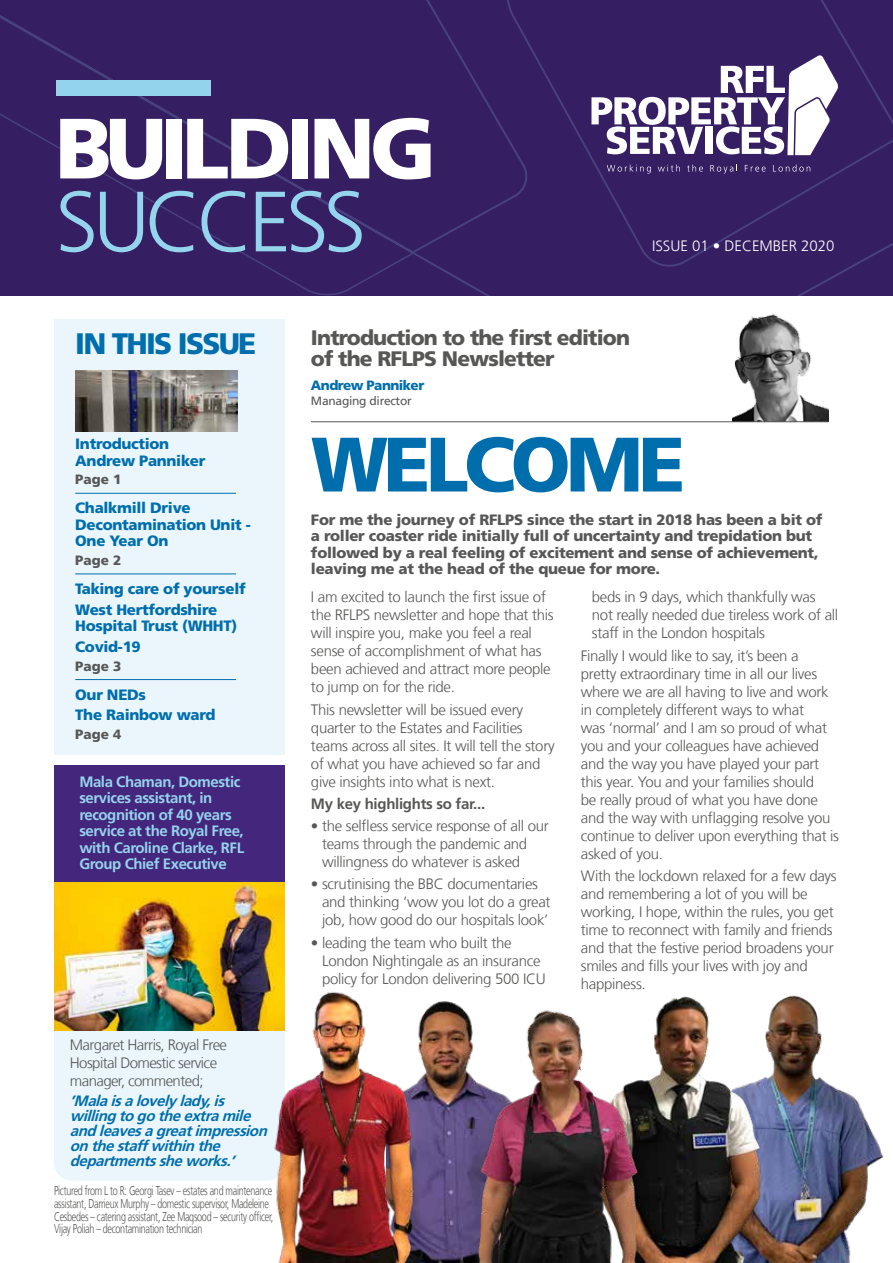
<style>
.page{position:relative;width:893px;height:1263px;background:#fff}
.page>*{position:absolute;margin:0;border:0;box-sizing:border-box;transform-origin:0 0}
.t1{font:900 85.35px "Frutiger LT Com";letter-spacing:-.08em;color:#fff}
.t2{font:300 85.35px "Frutiger LT Com";letter-spacing:-.06em;color:#94d4ed}
.t3{font:900 76.95px "Frutiger LT Com";letter-spacing:-.06em;color:#006ead}
.t4{font:900 29.55px "Frutiger LT Com";letter-spacing:-.06em;color:#006ead}
.t5{font:900 21px/21px "Frutiger LT Com";letter-spacing:-.04em;color:#575756}
.t6{font:300 15px/18px "Frutiger LT Com";letter-spacing:-.02em;color:#575756}
.t7{font:900 15px/16.5px "Frutiger LT Com";letter-spacing:-.02em;color:#575757}
.t8{font:900 15px/16.5px "Frutiger LT Com";letter-spacing:-.02em;color:#006ead}
.t9{font:700 15px/16.5px "Frutiger LT Com";letter-spacing:-.03em;color:#94d4ed}
.t10{font:italic 700 15px/15px "Frutiger";color:#006ead}
.t11{font:300 15px/18px "Frutiger LT Com";letter-spacing:-.04em;color:#575756}
.t12{font:700 15px "Frutiger LT Com";letter-spacing:-.02em;color:#575756}
.t13{font:300 15px "Frutiger LT Com";color:#fff}
.t14{font:900 13.5px "Frutiger LT Com";color:#575756}
.t15{font:900 13.5px "Frutiger LT Com";letter-spacing:-.04em;color:#006ead}
.t16{font:300 12.6px/12.6px "Frutiger LT Com";letter-spacing:-.03em;color:#575756;scale:.71 1}
.t17{font:12px "Frutiger LT Com";letter-spacing:-.02em;color:#575757}
</style>
<div class="page">
<img style="left:733px;top:314px;width:95px;height:107px">
<img style="left:796px;top:995px;width:88px;height:268px">
<div style="left:54px;top:998px;width:231px;height:182px;background:#eaf6fb;border-radius:18px"></div>
<div style="left:0;top:0;width:893px;height:296px;background:#361e62"></div>
<div style="left:0;top:6px;width:416px;height:290px;background:#361e62"></div>
<div style="left:504px;top:0;width:389px;height:268px;background:#361e62"></div>
<div style="left:56px;top:81px;width:155px;height:15px;background:#93d3ec"></div>
<svg style="left:773px;top:164px;width:37px;height:8px"></svg>
<svg style="left:745px;top:165px;width:21px;height:7px"></svg>
<svg style="left:710px;top:164px;width:27px;height:9px"></svg>
<svg style="left:687px;top:164px;width:16px;height:8px"></svg>
<svg style="left:658px;top:164px;width:22px;height:8px"></svg>
<svg style="left:607px;top:164px;width:44px;height:9px"></svg>
<svg style="left:591px;top:55px;width:247px;height:100px"></svg>
<div style="left:54px;top:319px;width:231px;height:436px;background:#eaf6fb"></div>
<img style="left:75px;top:370px;width:162px;height:62px">
<hr style="left:75px;top:493px;width:161px;height:1px;background:#006ead">
<hr style="left:75px;top:573px;width:161px;height:1px;background:#006ead">
<hr style="left:75px;top:679px;width:161px;height:1px;background:#006ead">
<hr style="left:311px;top:421px;width:517px;height:1px;background:#575757">
<div style="left:54px;top:765px;width:231px;height:137px;background:#45267d"></div>
<img style="left:54px;top:882px;width:231px;height:148px">
<img style="left:669px;top:995px;width:127px;height:268px">
<img style="left:434px;top:1001px;width:21px;height:262px">
<img style="left:269px;top:983px;width:165px;height:280px">
<img style="left:455px;top:1002px;width:214px;height:261px">
<h1 class="t1" style="left:55px;top:97px;width:383px">BUILDING</h1>
<h1 class="t2" style="left:55px;top:172px;width:312px">SUCCESS</h1>
<p class="t13" style="left:652px;top:237px;width:184px">ISSUE 01 • DECEMBER 2020</p>
<h3 class="t4" style="left:75px;top:326px;width:183px">IN THIS ISSUE</h3>
<h3 class="t5" style="left:311px;top:327px;width:321px">Introduction to the first edition of the RFLPS Newsletter</h3>
<p class="t15" style="left:311px;top:377px;width:115px">Andrew Panniker</p>
<p class="t17" style="left:311px;top:394px;width:102px">Managing director</p>
<p class="t8" style="left:75px;top:436px;width:132px">Introduction<br>Andrew Panniker</p>
<p class="t8" style="left:75px;top:500px;width:177px">Chalkmill Drive<br>Decontamination Unit -<br>One Year On</p>
<p class="t8" style="left:75px;top:578px;width:172px;line-height:20.7px">Taking care of yourself<br>West Hertfordshire</p>
<p class="t8" style="left:75px;top:616px;width:164px;line-height:20.7px">Hospital Trust (WHHT)<br>Covid-19</p>
<p class="t8" style="left:75px;top:684px;width:142px;line-height:20.7px">Our NEDs<br>The Rainbow ward</p>
<p class="t14" style="left:75px;top:471px;width:48px">Page 1</p>
<p class="t14" style="left:75px;top:552px;width:48px">Page 2</p>
<p class="t14" style="left:75px;top:658px;width:48px">Page 3</p>
<p class="t14" style="left:75px;top:726px;width:48px">Page 4</p>
<p class="t9" style="left:79px;top:773px;width:166px">Mala Chaman, Domestic services assistant, in recognition of 40 years service at the Royal Free, with Caroline Clarke, RFL<br>Group Chief Executive</p>
<p class="t11" style="left:70px;top:1035px;width:159px">Margaret Harris, Royal Free<br>Hospital Domestic service manager, commented;</p>
<p class="t10" style="left:70px;top:1093px;width:203px">’Malaisalovelylady,is willingtogotheextramile andleavesagreatimpression onthestaffwithinthe departmentssheworks.’</p>
<p class="t16" style="left:54px;top:1185px;width:311px">Pictured from L to R: Georgi Tasev – estates and maintenance assistant, Darrieux Murphy – domestic supervisor, Madeleine Cesbedes – catering assistant, Zee Maqsood – security officer, Vijay Poliah – decontamination technician</p>
<h2 class="t3" style="left:311px;top:418px;width:376px">WELCOME</h2>
<p class="t7" style="left:311px;top:511px;width:513px">For me the journey of RFLPS since the start in 2018 has been a bit of a roller coaster ride initially full of uncertainty and trepidation but followed by a real feeling of excitement and sense of achievement, leaving me at the head of the queue for more.</p>
<p class="t6" style="left:311px;top:588px;width:244px">I am excited to launch the first issue of the RFLPS newsletter and hope that this will inspire you, make you feel a real sense of accomplishment of what has been achieved and attract more people to jump on for the ride.</p>
<p class="t6" style="left:311px;top:701px;width:245px">This newsletter will be issued every quarter to the Estates and Facilities teams across all sites. It will tell the story of what you have achieved so far and give insights into what is next.</p>
<p class="t12" style="left:311px;top:795px;width:176px">My key highlights so far...</p>
<p class="t6" style="left:322px;top:817px;width:228px;text-indent:-11px">• the selfless service response of all our teams through the pandemic and willingness do whatever is asked</p>
<p class="t6" style="left:322px;top:875px;width:230px;text-indent:-11px">• scrutinising the BBC documentaries and thinking ‘wow you lot do a great job, how good do our hospitals look’</p>
<p class="t6" style="left:322px;top:934px;width:225px;text-indent:-11px">• leading the team who built the<br>London Nightingale as an insurance policy for London delivering 500 ICU</p>
<p class="t6" style="left:592px;top:588px;width:248px">beds in 9 days, which thankfully was not really needed due tireless work of all staff in the London hospitals</p>
<p class="t6" style="left:581px;top:647px;width:260px">Finally I would like to say, it’s been a<br>pretty extraordinary time in all our lives where we are all having to live and work in completely different ways to what<br>was ‘normal’ and I am so proud of what you and your colleagues have achieved and the way you have played your part this year. You and your families should<br>be really proud of what you have done and the way with unflagging resolve you continue to deliver upon everything that is asked of you.</p>
<p class="t6" style="left:581px;top:867px;width:257px">With the lockdown relaxed for a few days and remembering a lot of you will be working, I hope, within the rules, you get time to reconnect with family and friends and that the festive period broadens your smiles and fills your lives with joy and happiness.</p>
</div>
